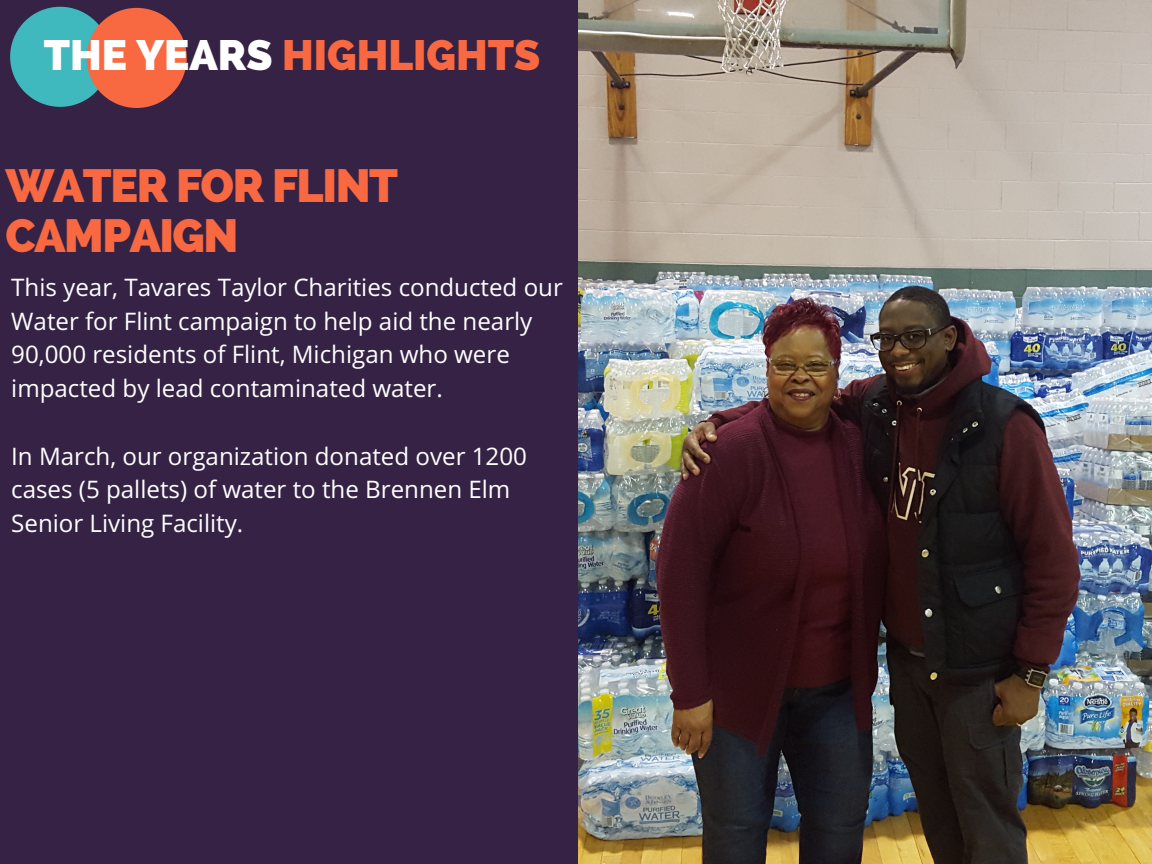
<style>
.page{position:relative;width:1152px;height:864px;background:#352245}
.page>*{position:absolute;margin:0;border:0;box-sizing:border-box;transform-origin:0 0}
.t1{font:800 46.35px/50.7px "Raleway";letter-spacing:-.03em;color:#f86942}
.t2{font:800 42.3px "Raleway";color:#f86942}
.t3{font:24.15px/33.8px "Open Sans";color:#fff}
.s1{color:#fff}
</style>
<div class="page">
<img style="left:578px;top:0;width:574px;height:864px">
<svg style="left:10px;top:7px;width:177px;height:101px"></svg>
<h2 class="t2" style="left:44px;top:31px;width:498px"><span class="s1">THE YEARS</span> HIGHLIGHTS</h2>
<h1 class="t1" style="left:6px;top:160px;width:394px">WATER FOR FLINT<br>CAMPAIGN</h1>
<p class="t3" style="left:11px;top:270px;width:553px">This year, Tavares Taylor Charities conducted our Water for Flint campaign to help aid the nearly 90,000 residents of Flint, Michigan who were impacted by lead contaminated water.</p>
<p class="t3" style="left:11px;top:438px;width:517px">In March, our organization donated over 1200 cases (5 pallets) of water to the Brennen Elm<br>Senior Living Facility.</p>
</div>
